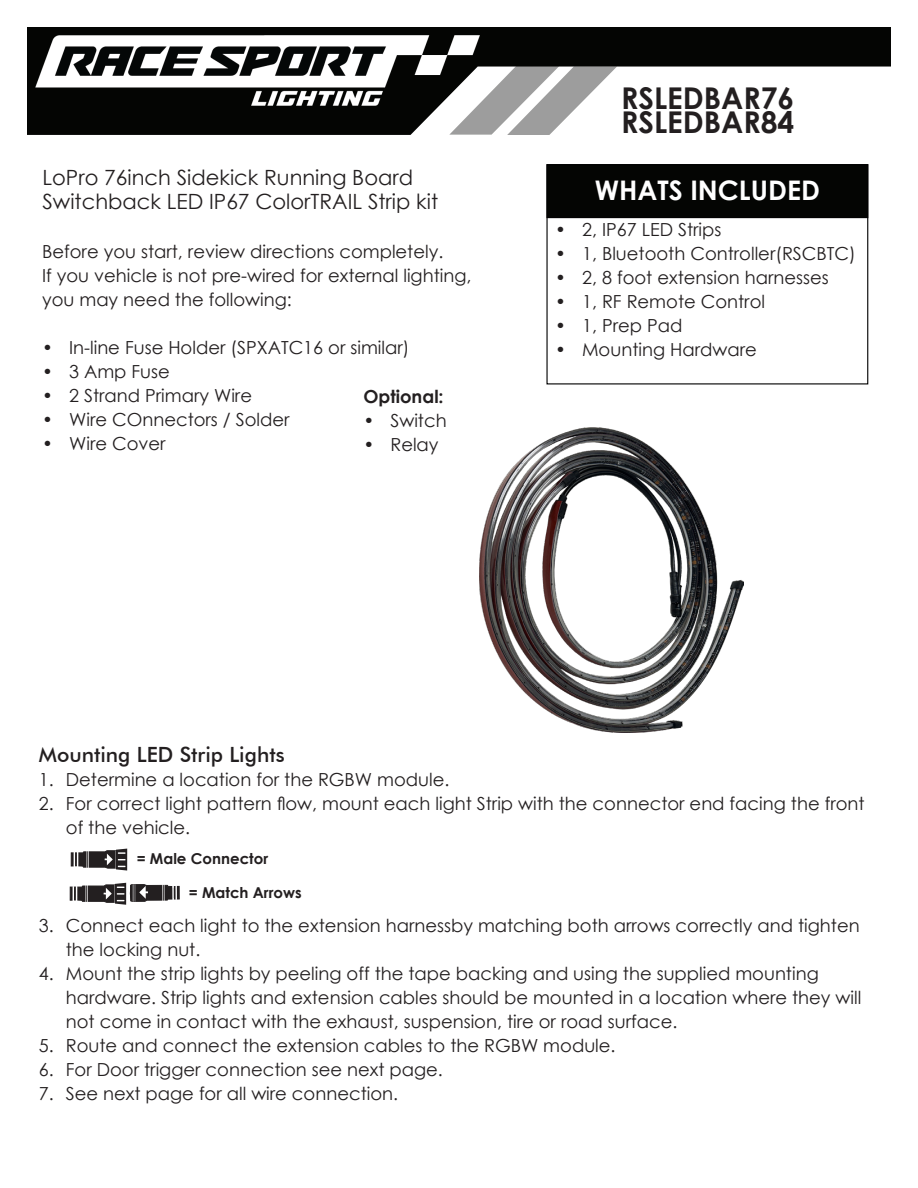
<style>
.page{position:relative;width:918px;height:1188px;background:#fff}
.page>*{position:absolute;margin:0;border:0;box-sizing:border-box;transform-origin:0 0}
.Body_text{font:700 30px "Century Gothic";color:#231f20}
.Body_text-2{font:700 27px "Century Gothic";color:#fff}
.Body_text-3{font:21px/24px "Century Gothic";color:#231f20}
.Body_text-4{font:500 21px "Futura BT";color:#231f20}
.Body_text-5{font:18px/24px "Century Gothic";color:#231f20}
.Body_text-6{font:700 18px "Century Gothic";color:#231f20}
.Body_text-7{font:700 15px "Century Gothic";color:#231f20}
</style>
<div class="page">
<svg style="left:27px;top:27px;width:864px;height:108px;fill:#040503"></svg>
<svg style="left:449px;top:66px;width:168px;height:69px"></svg>
<img style="left:36px;top:35px;width:444px;height:70px">
<div style="left:546px;top:164px;width:322px;height:54px;background:#040503"></div>
<img style="left:479px;top:428px;width:265px;height:304px">
<svg style="left:71px;top:849px;width:56px;height:22px"></svg>
<svg style="left:70px;top:883px;width:109px;height:22px"></svg>
<p class="Body_text-3" style="left:43px;top:166px;width:397px">LoPro 76inch Sidekick Running Board<br>Switchback LED IP67 ColorTRAIL Strip kit</p>
<p class="Body_text-5" style="left:42px;top:239px;width:403px">Before you start, review directions completely.</p>
<p class="Body_text-5" style="left:42px;top:263px;width:431px">If you vehicle is not pre-wired for external lighting, you may need the following:</p>
<p class="Body_text-5" style="left:42px;top:335px;width:369px">• In-line Fuse Holder (SPXATC16 or similar)</p>
<p class="Body_text-5" style="left:42px;top:359px;width:129px">• 3 Amp Fuse</p>
<p class="Body_text-5" style="left:42px;top:383px;width:211px">• 2 Strand Primary Wire</p>
<p class="Body_text-5" style="left:42px;top:407px;width:249px">• Wire COnnectors / Solder</p>
<p class="Body_text-5" style="left:42px;top:431px;width:125px">• Wire Cover</p>
<p class="Body_text-6" style="left:363px;top:383px;width:82px">Optional:</p>
<p class="Body_text-5" style="left:363px;top:408px;width:85px">• Switch</p>
<p class="Body_text-5" style="left:363px;top:432px;width:77px">• Relay</p>
<p class="Body_text" style="left:621px;top:76px;width:175px">RSLEDBAR76</p>
<p class="Body_text" style="left:621px;top:100px;width:175px">RSLEDBAR84</p>
<p class="Body_text-2" style="left:595px;top:169px;width:227px">WHATS INCLUDED</p>
<p class="Body_text-5" style="left:555px;top:217px;width:168px">• 2, IP67 LED Strips</p>
<p class="Body_text-5" style="left:555px;top:241px;width:302px">• 1, Bluetooth Controller(RSCBTC)</p>
<p class="Body_text-5" style="left:555px;top:265px;width:275px">• 2, 8 foot extension harnesses</p>
<p class="Body_text-5" style="left:555px;top:289px;width:211px">• 1, RF Remote Control</p>
<p class="Body_text-5" style="left:555px;top:313px;width:129px">• 1, Prep Pad</p>
<p class="Body_text-5" style="left:555px;top:337px;width:203px">• Mounting Hardware</p>
<p class="Body_text-4" style="left:39px;top:742px;width:247px">Mounting LED Strip Lights</p>
<p class="Body_text-5" style="left:39px;top:767px;width:412px">1. Determine a location for the RGBW module.</p>
<p class="Body_text-5" style="left:66px;top:791px;width:800px;text-indent:-27px">2. For correct light pattern flow, mount each light Strip with the connector end facing the front of the vehicle.</p>
<p class="Body_text-7" style="left:137px;top:847px;width:133px">= Male Connector</p>
<p class="Body_text-7" style="left:189px;top:881px;width:114px">= Match Arrows</p>
<p class="Body_text-5" style="left:66px;top:913px;width:795px;text-indent:-27px">3. Connect each light to the extension harnessby matching both arrows correctly and tighten the locking nut.</p>
<p class="Body_text-5" style="left:66px;top:961px;width:797px;text-indent:-27px">4. Mount the strip lights by peeling off the tape backing and using the supplied mounting hardware. Strip lights and extension cables should be mounted in a location where they will not come in contact with the exhaust, suspension, tire or road surface.</p>
<p class="Body_text-5" style="left:39px;top:1033px;width:578px">5. Route and connect the extension cables to the RGBW module.</p>
<p class="Body_text-5" style="left:39px;top:1057px;width:406px">6. For Door trigger connection see next page.</p>
<p class="Body_text-5" style="left:39px;top:1081px;width:361px">7. See next page for all wire connection.</p>
</div>
